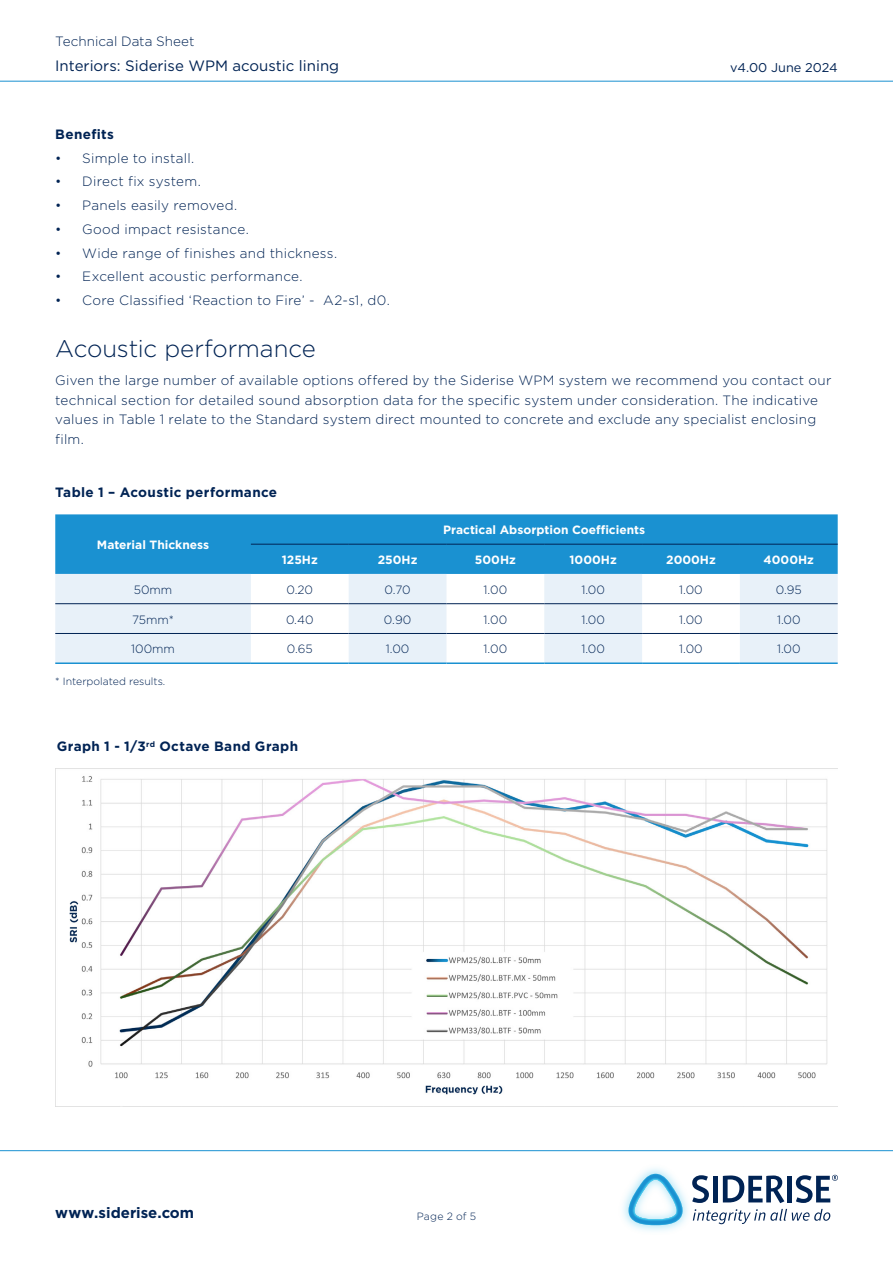
<style>
.page{position:relative;width:893px;height:1263px;background:#fff}
.page>*{position:absolute;margin:0;border:0;box-sizing:border-box;transform-origin:0 0}
.t1{font:300 24px "Gotham HTF";letter-spacing:-.005em;color:#002354}
.t2{font:15px "Gotham HTF";color:#002354}
.t3{font:700 15px "Gotham";color:#002354}
.Body{font:300 13.5px/19.5px "Gotham HTF";letter-spacing:.02em;color:#002354}
.t4{font:700 13.5px "Gotham HTF";letter-spacing:.025em;color:#002354}
.Body-2{font:300 13.5px "Gotham HTF";color:#002354}
.t5{font:12.75px "Gotham HTF";color:#002354}
.t6{font:300 12px "Gotham HTF";color:#002354}
.t7{font:700 12px "Gotham HTF";color:#fff}
.t8{font:300 10.5px "Gotham HTF";color:#002354}
</style>
<div class="page">
<svg style="left:696px;top:1175px;width:13px;height:28px"></svg>
<hr style="left:713px;top:1176px;width:4px;height:26px;background:#002354">
<svg style="left:723px;top:1175px;width:61px;height:28px"></svg>
<div style="left:787px;top:1176px;width:5px;height:26px;background:#002354"></div>
<svg style="left:796px;top:1175px;width:42px;height:28px"></svg>
<svg style="left:696px;top:1209px;width:134px;height:15px"></svg>
<img style="left:623px;top:1168px;width:73px;height:63px">
<svg style="left:628px;top:1174px;width:55px;height:51px"></svg>
<hr style="left:0;top:81px;width:893px;height:1px;background:#1a91d1">
<hr style="left:0;top:1150px;width:893px;height:1px;background:#1a91d1">
<div style="left:55px;top:514px;width:783px;height:60px;background:#1a91d1"></div>
<svg style="left:55px;top:574px;width:783px;height:88px;fill:#e8f1f9"></svg>
<hr style="left:55px;top:603px;width:196px;height:1px;background:#002354">
<hr style="left:251px;top:603px;width:98px;height:1px;background:#002354">
<hr style="left:349px;top:603px;width:97px;height:1px;background:#002354">
<hr style="left:446px;top:603px;width:98px;height:1px;background:#002354">
<hr style="left:544px;top:603px;width:98px;height:1px;background:#002354">
<hr style="left:642px;top:603px;width:98px;height:1px;background:#002354">
<hr style="left:740px;top:603px;width:98px;height:1px;background:#002354">
<hr style="left:55px;top:633px;width:196px;height:1px;background:#002354">
<hr style="left:251px;top:633px;width:98px;height:1px;background:#002354">
<hr style="left:349px;top:633px;width:97px;height:1px;background:#002354">
<hr style="left:446px;top:633px;width:98px;height:1px;background:#002354">
<hr style="left:544px;top:633px;width:98px;height:1px;background:#002354">
<hr style="left:642px;top:633px;width:98px;height:1px;background:#002354">
<hr style="left:740px;top:633px;width:98px;height:1px;background:#002354">
<hr style="left:55px;top:662px;width:196px;height:2px;background:#1a91d1">
<hr style="left:251px;top:662px;width:98px;height:2px;background:#1a91d1">
<hr style="left:349px;top:662px;width:97px;height:2px;background:#1a91d1">
<hr style="left:446px;top:662px;width:98px;height:2px;background:#1a91d1">
<hr style="left:544px;top:662px;width:98px;height:2px;background:#1a91d1">
<hr style="left:642px;top:662px;width:98px;height:2px;background:#1a91d1">
<hr style="left:740px;top:662px;width:98px;height:2px;background:#1a91d1">
<hr style="left:251px;top:544px;width:98px;height:1px;background:#002354">
<hr style="left:349px;top:544px;width:97px;height:1px;background:#002354">
<hr style="left:446px;top:544px;width:98px;height:1px;background:#002354">
<hr style="left:544px;top:544px;width:98px;height:1px;background:#002354">
<hr style="left:642px;top:544px;width:98px;height:1px;background:#002354">
<hr style="left:740px;top:544px;width:98px;height:1px;background:#002354">
<img style="left:55px;top:768px;width:783px;height:338px">
<p class="Body-2" style="left:55px;top:34px;width:141px">Technical Data Sheet</p>
<h1 class="t2" style="left:55px;top:57px;width:285px">Interiors: Siderise WPM acoustic lining</h1>
<p class="t5" style="left:730px;top:61px;width:109px">v4.00 June 2024</p>
<p class="t4" style="left:55px;top:126px;width:60px">Benefits</p>
<p class="Body" style="left:55px;top:148px;width:141px">• Simple to install.</p>
<p class="Body" style="left:55px;top:172px;width:147px">• Direct fix system.</p>
<p class="Body" style="left:55px;top:196px;width:184px">• Panels easily removed.</p>
<p class="Body" style="left:55px;top:219px;width:195px">• Good impact resistance.</p>
<p class="Body" style="left:55px;top:243px;width:283px">• Wide range of finishes and thickness.</p>
<p class="Body" style="left:55px;top:267px;width:249px">• Excellent acoustic performance.</p>
<p class="Body" style="left:55px;top:291px;width:336px">• Core Classified ‘Reaction to Fire’ - A2-s1, d0.</p>
<p class="t1" style="left:55px;top:335px;width:262px">Acoustic performance</p>
<p class="Body" style="left:55px;top:370px;width:778px">Given the large number of available options offered by the Siderise WPM system we recommend you contact our technical section for detailed sound absorption data for the specific system under consideration. The indicative values in Table 1 relate to the Standard system direct mounted to concrete and exclude any specialist enclosing film.</p>
<p class="t4" style="left:55px;top:485px;width:223px">Table 1 – Acoustic performance</p>
<p class="t7" style="left:97px;top:538px;width:114px">Material Thickness</p>
<p class="t7" style="left:443px;top:523px;width:203px">Practical Absorption Coefficients</p>
<p class="t7" style="left:282px;top:553px;width:37px">125Hz</p>
<p class="t7" style="left:378px;top:553px;width:41px">250Hz</p>
<p class="t7" style="left:475px;top:553px;width:42px">500Hz</p>
<p class="t7" style="left:570px;top:553px;width:49px">1000Hz</p>
<p class="t7" style="left:666px;top:553px;width:51px">2000Hz</p>
<p class="t7" style="left:764px;top:553px;width:52px">4000Hz</p>
<p class="t6" style="left:134px;top:583px;width:40px">50mm</p>
<p class="t6" style="left:286px;top:583px;width:28px">0.20</p>
<p class="t6" style="left:384px;top:583px;width:28px">0.70</p>
<p class="t6" style="left:484px;top:583px;width:25px">1.00</p>
<p class="t6" style="left:581px;top:583px;width:25px">1.00</p>
<p class="t6" style="left:679px;top:583px;width:25px">1.00</p>
<p class="t6" style="left:776px;top:583px;width:27px">0.95</p>
<p class="t6" style="left:132px;top:613px;width:43px">75mm*</p>
<p class="t6" style="left:286px;top:613px;width:29px">0.40</p>
<p class="t6" style="left:384px;top:613px;width:29px">0.90</p>
<p class="t6" style="left:484px;top:613px;width:25px">1.00</p>
<p class="t6" style="left:581px;top:613px;width:25px">1.00</p>
<p class="t6" style="left:679px;top:613px;width:25px">1.00</p>
<p class="t6" style="left:777px;top:613px;width:25px">1.00</p>
<p class="t6" style="left:131px;top:642px;width:45px">100mm</p>
<p class="t6" style="left:287px;top:642px;width:28px">0.65</p>
<p class="t6" style="left:386px;top:642px;width:25px">1.00</p>
<p class="t6" style="left:484px;top:642px;width:25px">1.00</p>
<p class="t6" style="left:581px;top:642px;width:25px">1.00</p>
<p class="t6" style="left:679px;top:642px;width:25px">1.00</p>
<p class="t6" style="left:777px;top:642px;width:25px">1.00</p>
<p class="t8" style="left:55px;top:676px;width:112px">* Interpolated results.</p>
<p class="t4" style="left:57px;top:738px;width:243px">Graph 1 - 1/3<sup>rd</sup> Octave Band Graph</p>
<p class="t3" style="left:55px;top:1203px;width:140px">www.siderise.com</p>
<p class="t8" style="left:417px;top:1211px;width:61px">Page 2 of 5</p>
</div>
